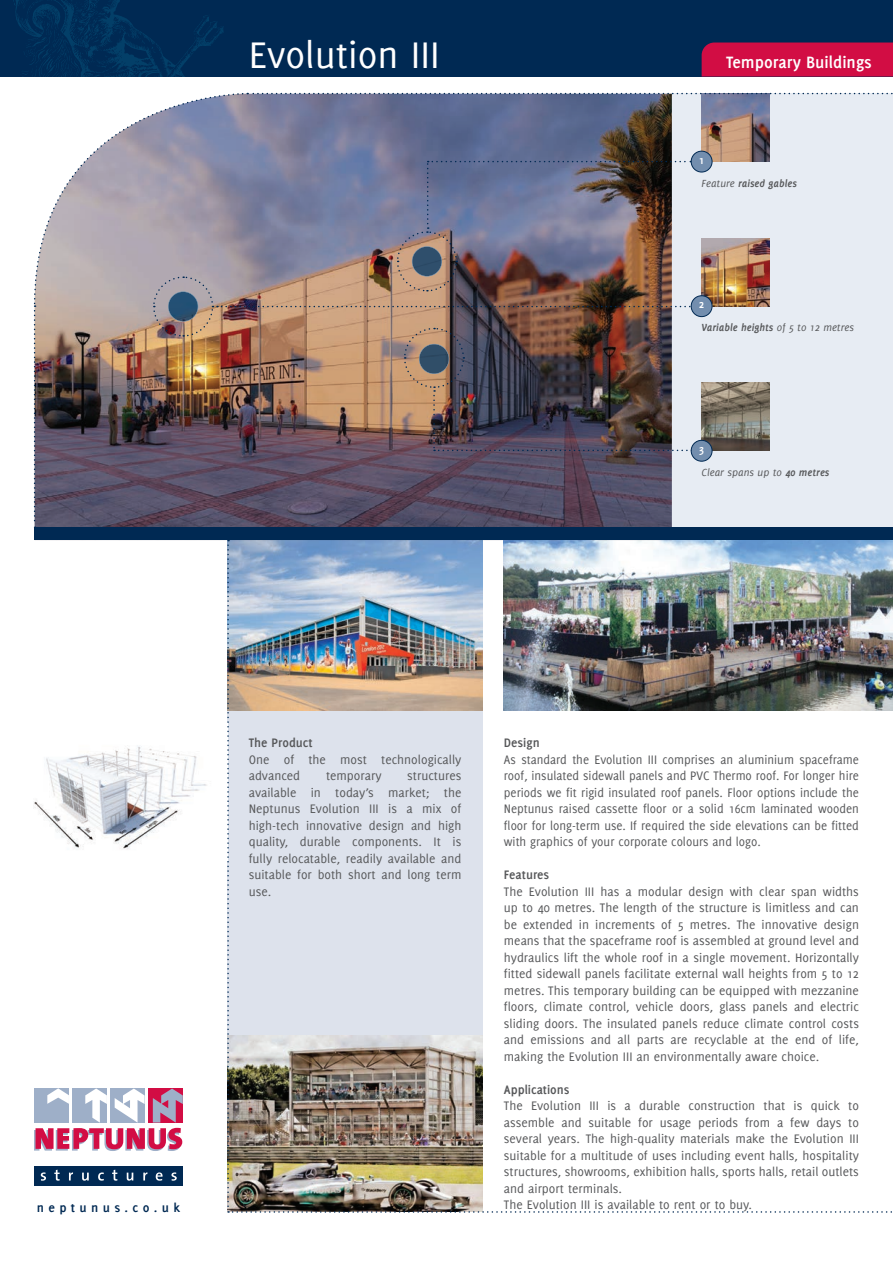
<style>
.page{position:relative;width:893px;height:1263px;background:#fff}
.page>*{position:absolute;margin:0;border:0;box-sizing:border-box;transform-origin:0 0}
.t1{font:40.5px "Delicious";color:#fff}
.t2{font:700 18px "Delicious";color:#fff}
.t3{font:13.5px/16.5px "Delicious";color:#57585a}
.t4{font:13.5px/16.5px "Delicious";color:#57585a;text-align:justify;scale:.96 1}
.t5{font:700 13.5px "Delicious";color:#57585a}
.t6{font:700 13.5px "Delicious";letter-spacing:.315em;color:#002953}
.t7{font:700 12px "Delicious";color:#fff}
.t8{font:italic 700 11.25px "Delicious";color:#57585a}
.t9{font:italic 11.25px "Delicious";color:#57585a}
.s1{font-weight:400}
.s2{font-weight:700}
</style>
<div class="page">
<div style="left:0;top:0;width:893px;height:77px;background:#002953"></div>
<div style="left:702px;top:43px;width:191px;height:34px;background:#d20d44"></div>
<img style="left:34px;top:746px;width:173px;height:104px">
<div style="left:34px;top:527px;width:859px;height:13px;background:#002953"></div>
<svg style="left:13px;top:0;width:211px;height:77px"></svg>
<div style="left:34px;top:1166px;width:149px;height:20px;background:#002953"></div>
<svg style="left:34px;top:1128px;width:148px;height:23px"></svg>
<div style="left:35px;top:1088px;width:34px;height:34px;background:#9eafc8"></div>
<svg style="left:47px;top:1088px;width:22px;height:16px"></svg>
<div style="left:73px;top:1088px;width:34px;height:34px;background:#9eafc8"></div>
<svg style="left:85px;top:1088px;width:22px;height:34px"></svg>
<div style="left:111px;top:1088px;width:34px;height:34px;background:#9eafc8"></div>
<svg style="left:115px;top:1088px;width:30px;height:34px"></svg>
<div style="left:149px;top:1088px;width:34px;height:34px;background:linear-gradient(to bottom,#d20d44,#d20d44)"></div>
<svg style="left:153px;top:1088px;width:30px;height:34px"></svg>
<svg style="left:41px;top:1172px;width:5px;height:9px"></svg>
<svg style="left:54px;top:1170px;width:6px;height:10px"></svg>
<svg style="left:69px;top:1172px;width:4px;height:8px"></svg>
<svg style="left:82px;top:1172px;width:7px;height:9px"></svg>
<svg style="left:98px;top:1172px;width:6px;height:8px"></svg>
<svg style="left:112px;top:1170px;width:5px;height:10px"></svg>
<svg style="left:127px;top:1172px;width:6px;height:9px"></svg>
<svg style="left:143px;top:1172px;width:4px;height:8px"></svg>
<svg style="left:156px;top:1172px;width:7px;height:9px"></svg>
<svg style="left:171px;top:1172px;width:6px;height:9px"></svg>
<img style="left:227px;top:540px;width:666px;height:673px">
<img style="left:33px;top:92px;width:860px;height:436px">
<h1 class="t1" style="left:249px;top:32px;width:192px">Evolution III</h1>
<h2 class="t2" style="left:726px;top:52px;width:147px">Temporary Buildings</h2>
<p class="t7" style="left:699px;top:153px;width:7px">1</p>
<p class="t8" style="left:702px;top:176px;width:97px"><span class="s1">Feature</span> raised gables</p>
<p class="t7" style="left:699px;top:297px;width:7px">2</p>
<p class="t8" style="left:702px;top:321px;width:154px">Variable heights <span class="s1">of 5 to 12 metres</span></p>
<p class="t7" style="left:699px;top:442px;width:7px">3</p>
<p class="t9" style="left:702px;top:466px;width:129px">Clear spans up to <span class="s2">40 metres</span></p>
<p class="t6" style="left:37px;top:1200px;width:145px">neptunus.co.uk</p>
<p class="t5" style="left:249px;top:735px;width:65px">The Product</p>
<p class="t3" style="left:249px;top:751px;width:214px">One of the most technologically advanced</p>
<p class="t3" style="left:249px;top:767px;width:214px;text-align:justify;text-indent:159px">structures available in today’s market; the Neptunus Evolution III is a mix of high-tech innovative design and high quality, durable components. It is fully relocatable, readily available and suitable for both short and long term use.</p>
<p class="t3" style="left:326px;top:767px;width:57px">temporary</p>
<p class="t5" style="left:504px;top:735px;width:37px">Design</p>
<p class="t4" style="left:504px;top:751px;width:371px">As standard the Evolution III comprises an aluminium spaceframe roof, insulated sidewall panels and PVC Thermo roof. For longer hire periods we fit rigid insulated roof panels. Floor options include the Neptunus raised cassette floor or a solid 16cm laminated wooden floor for long-term use. If required the side elevations can be fitted with graphics of your corporate colours and logo.</p>
<p class="t5" style="left:504px;top:867px;width:47px">Features</p>
<p class="t3" style="left:504px;top:883px;width:357px;text-align:justify">The Evolution III has a modular design with clear span widths up to 40 metres. The length of the structure is limitless and can be extended in increments of 5 metres. The innovative design means that the spaceframe roof is assembled at ground level and hydraulics lift the whole roof in a single movement. Horizontally fitted sidewall panels facilitate external wall heights from 5 to 12 metres. This temporary building can be equipped with mezzanine floors, climate control, vehicle doors, glass panels and electric sliding doors. The insulated panels reduce climate control costs and emissions and all parts are recyclable at the end of life, making the Evolution III an environmentally aware choice.</p>
<p class="t5" style="left:504px;top:1081px;width:67px">Applications</p>
<p class="t3" style="left:504px;top:1097px;width:357px">The Evolution III is a durable construction that is quick to assemble and suitable for usage periods from a few days to several years. The high-quality materials make the Evolution III suitable for a multitude of uses including event halls, hospitality structures, showrooms, exhibition halls, sports halls, retail outlets and airport terminals.<br>The Evolution III is available to rent or to buy.</p>
</div>
